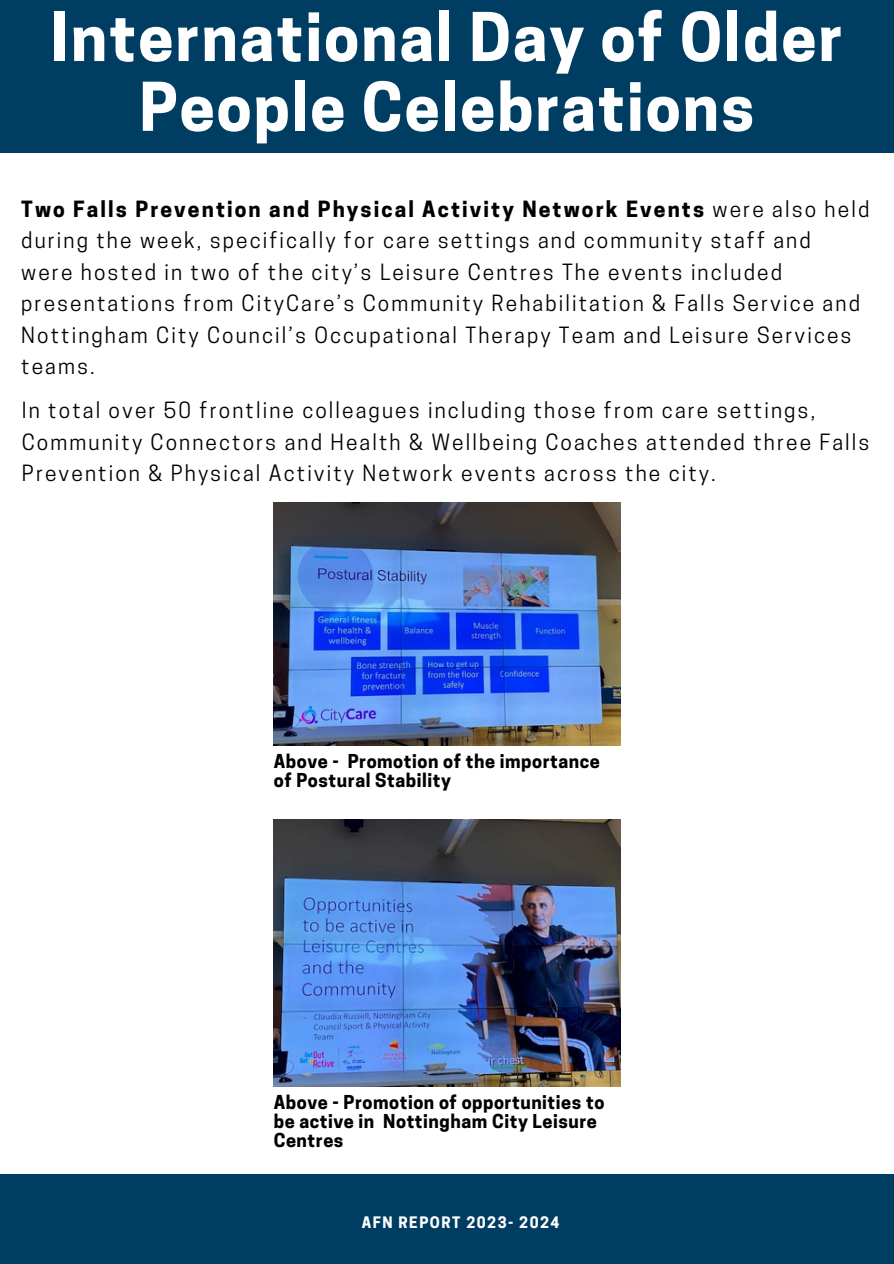
<style>
.page{position:relative;width:894px;height:1264px;background:#fff}
.page>*{position:absolute;margin:0;border:0;box-sizing:border-box;transform-origin:0 0}
.t1{font:700 63px/69.8px "Cooper Hewitt";letter-spacing:.03em;color:#fff;text-align:center}
.t2{font:21px/31.5px "Cooper Hewitt";letter-spacing:.1em;color:#000}
.t3{font:700 18px/19.2px "Cooper Hewitt";letter-spacing:.03em;color:#000}
.t4{font:700 14.85px "Cooper Hewitt";letter-spacing:.1em;color:#fff}
.s1{font-weight:700}
</style>
<div class="page">
<div style="left:0;top:1174px;width:893px;height:89px;background:#003d62"></div>
<img style="left:274px;top:502px;width:346px;height:243px">
<img style="left:274px;top:819px;width:346px;height:267px">
<div style="left:0;top:0;width:893px;height:153px;background:#003d62"></div>
<p class="t1" style="left:51px;top:10px;width:792px">International Day of Older<br>People Celebrations</p>
<h2 class="t2" style="left:21px;top:196px;width:849px"><span class="s1">Two Falls Prevention and Physical Activity Network Events</span> were also held during the week, specifically for care settings and community staff and<br>were hosted in two of the city’s Leisure Centres The events included presentations from CityCare’s Community Rehabilitation &amp; Falls Service and Nottingham City Council’s Occupational Therapy Team and Leisure Services teams.</h2>
<h3 class="t2" style="left:22px;top:397px;width:848px">In total over 50 frontline colleagues including those from care settings,<br>Community Connectors and Health &amp; Wellbeing Coaches attended three Falls<br>Prevention &amp; Physical Activity Network events across the city.</h3>
<h3 class="t3" style="left:274px;top:753px;width:327px">Above - Promotion of the importance of Postural Stability</h3>
<p class="t3" style="left:274px;top:1095px;width:332px">Above - Promotion of opportunities to be active in Nottingham City Leisure<br>Centres</p>
<h2 class="t4" style="left:361px;top:1217px;width:199px">AFN REPORT 2023- 2024</h2>
</div>
